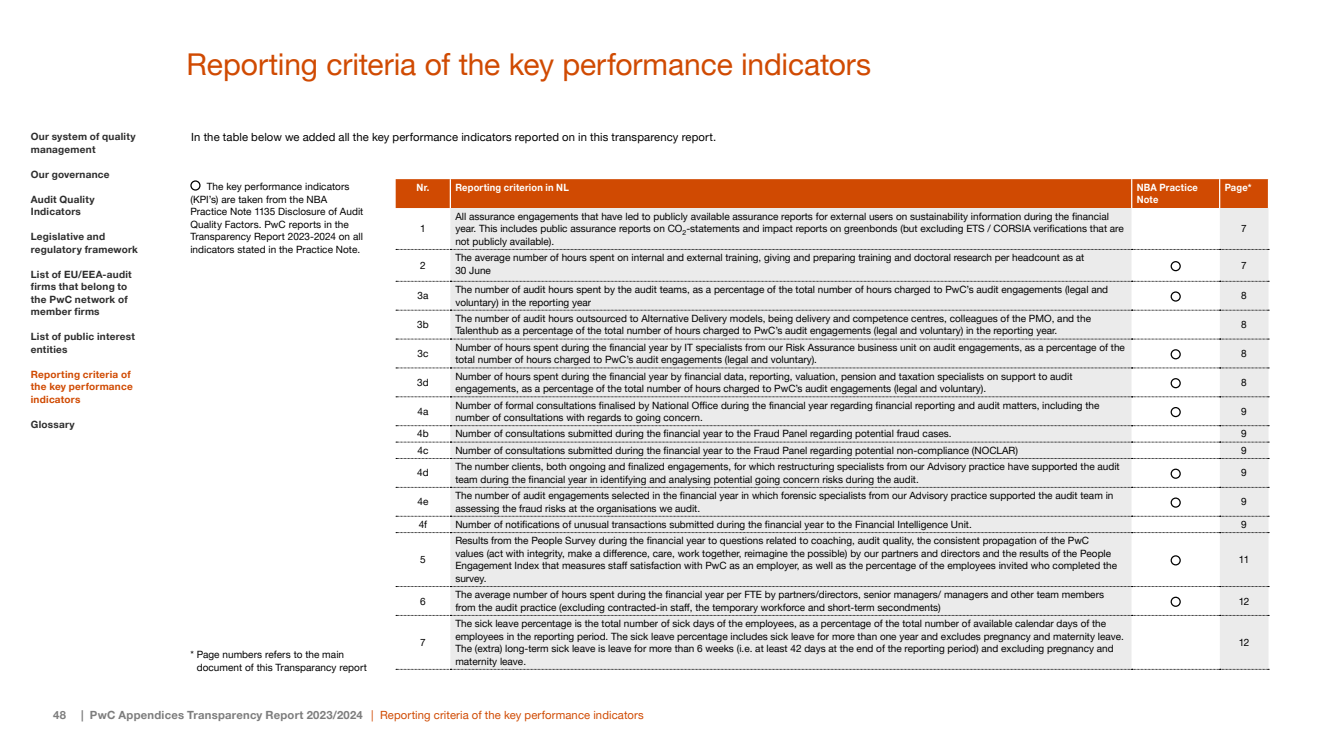
<style>
.page{position:relative;width:1322px;height:745px;background:#fff}
.page>*{position:absolute;margin:0;border:0;box-sizing:border-box;transform-origin:0 0}
.t1{font:30px "Helvetica Neue LT Pro";letter-spacing:-.005em;color:#d04a02}
.t2{font:11.25px "Helvetica Neue LT Pro";letter-spacing:.01em;color:#d04a02}
.t3{font:11.25px "Helvetica Neue LT Pro";letter-spacing:.01em;color:#000}
.t4{font:700 11.25px "Helvetica Neue LT Pro";color:#7d7d7d}
.t5{font:10px/12.5px "Helvetica Neue LT Pro";color:#000}
.t6{font:700 10px/12.5px "Helvetica Neue LT Pro";letter-spacing:.025em;color:#2d2d2d}
.t7{font:700 10px/12.5px "Helvetica Neue LT Pro";letter-spacing:.025em;color:#d04a02}
.t8{font:700 10px/12.5px "Helvetica Neue LT Pro";letter-spacing:.025em;color:#fff;scale:.93 1}
.s1{font-weight:700;color:#7d7d7d}
</style>
<div class="page">
<div style="left:190px;top:180px;width:11px;height:10px;border:1px solid #000;border-radius:50%"></div>
<div style="left:450px;top:208px;width:818px;height:460px;background:#ebebeb"></div>
<svg style="left:1131px;top:208px;width:88px;height:460px"></svg>
<div style="left:396px;top:179px;width:873px;height:29px;background:#d04a02"></div>
<svg style="left:396px;top:249px;width:873px;height:1px"></svg>
<svg style="left:396px;top:281px;width:873px;height:1px"></svg>
<svg style="left:396px;top:309px;width:873px;height:1px"></svg>
<svg style="left:396px;top:338px;width:873px;height:1px"></svg>
<svg style="left:396px;top:367px;width:873px;height:1px"></svg>
<svg style="left:396px;top:396px;width:873px;height:1px"></svg>
<svg style="left:396px;top:425px;width:873px;height:1px"></svg>
<svg style="left:396px;top:441px;width:873px;height:1px"></svg>
<svg style="left:396px;top:458px;width:873px;height:1px"></svg>
<svg style="left:396px;top:486px;width:873px;height:1px"></svg>
<svg style="left:396px;top:515px;width:873px;height:1px"></svg>
<svg style="left:396px;top:532px;width:873px;height:1px"></svg>
<svg style="left:396px;top:586px;width:873px;height:1px"></svg>
<svg style="left:396px;top:614px;width:873px;height:1px"></svg>
<svg style="left:396px;top:668px;width:873px;height:1px"></svg>
<div style="left:1170px;top:261px;width:10px;height:10px;border:1px solid #000;border-radius:50%"></div>
<div style="left:1170px;top:291px;width:10px;height:10px;border:1px solid #000;border-radius:50%"></div>
<div style="left:1170px;top:349px;width:10px;height:10px;border:1px solid #000;border-radius:50%"></div>
<div style="left:1170px;top:378px;width:10px;height:10px;border:1px solid #000;border-radius:50%"></div>
<div style="left:1170px;top:406px;width:10px;height:11px;border:1px solid #000;border-radius:50%"></div>
<div style="left:1170px;top:468px;width:10px;height:10px;border:1px solid #000;border-radius:50%"></div>
<div style="left:1170px;top:497px;width:10px;height:10px;border:1px solid #000;border-radius:50%"></div>
<div style="left:1170px;top:555px;width:10px;height:10px;border:1px solid #000;border-radius:50%"></div>
<div style="left:1170px;top:596px;width:10px;height:10px;border:1px solid #000;border-radius:50%"></div>
<h1 class="t1" style="left:187px;top:46px;width:686px">Reporting criteria of the key performance indicators</h1>
<p class="t6" style="left:31px;top:130px;width:106px">Our system of quality</p>
<p class="t3" style="left:191px;top:129px;width:526px">In the table below we added all the key performance indicators reported on in this transparency report.</p>
<p class="t6" style="left:31px;top:142px;width:66px">management</p>
<p class="t6" style="left:31px;top:167px;width:80px">Our governance</p>
<p class="t6" style="left:31px;top:192px;width:65px">Audit Quality<br>Indicators</p>
<p class="t6" style="left:31px;top:230px;width:109px">Legislative and regulatory framework</p>
<p class="t6" style="left:31px;top:267px;width:102px">List of EU/EEA-audit firms that belong to the PwC network of member firms</p>
<p class="t6" style="left:31px;top:330px;width:106px">List of public interest entities</p>
<p class="t7" style="left:31px;top:367px;width:103px">Reporting criteria of the key performance indicators</p>
<p class="t6" style="left:31px;top:417px;width:45px">Glossary</p>
<p class="t5" style="left:190px;top:180px;width:175px;text-indent:16px">The key performance indicators (KPI’s) are taken from the NBA Practice Note 1135 Disclosure of Audit Quality Factors. PwC reports in the Transparency Report 2023-2024 on all indicators stated in the Practice Note.</p>
<p class="t8" style="left:416px;top:181px;width:15px">Nr.</p>
<p class="t8" style="left:455px;top:181px;width:124px">Reporting criterion in NL</p>
<p class="t8" style="left:1136px;top:181px;width:67px">NBA Practice<br>Note</p>
<p class="t8" style="left:1224px;top:181px;width:30px">Page*</p>
<p class="t5" style="left:420px;top:222px;width:7px">1</p>
<p class="t5" style="left:455px;top:209px;width:670px">All assurance engagements that have led to publicly available assurance reports for external users on sustainability information during the financial year. This includes public assurance reports on CO<sub>2</sub>-statements and impact reports on greenbonds (but excluding ETS / CORSIA verifications that are not publicly available).</p>
<p class="t5" style="left:1241px;top:222px;width:7px">7</p>
<p class="t5" style="left:420px;top:259px;width:7px">2</p>
<p class="t5" style="left:455px;top:251px;width:630px">The average number of hours spent on internal and external training, giving and preparing training and doctoral research per headcount as at<br>30 June</p>
<p class="t5" style="left:1241px;top:259px;width:7px">7</p>
<p class="t5" style="left:417px;top:289px;width:12px">3a</p>
<p class="t5" style="left:455px;top:283px;width:654px">The number of audit hours spent by the audit teams, as a percentage of the total number of hours charged to PwC’s audit engagements (legal and voluntary) in the reporting year</p>
<p class="t5" style="left:1241px;top:289px;width:7px">8</p>
<p class="t5" style="left:417px;top:318px;width:13px">3b</p>
<p class="t5" style="left:455px;top:311px;width:637px">The number of audit hours outsourced to Alternative Delivery models, being delivery and competence centres, colleagues of the PMO, and the<br>Talenthub as a percentage of the total number of hours charged to PwC’s audit engagements (legal and voluntary) in the reporting year.</p>
<p class="t5" style="left:1241px;top:318px;width:7px">8</p>
<p class="t5" style="left:417px;top:347px;width:12px">3c</p>
<p class="t5" style="left:455px;top:340px;width:671px">Number of hours spent during the financial year by IT specialists from our Risk Assurance business unit on audit engagements, as a percentage of the total number of hours charged to PwC’s audit engagements (legal and voluntary).</p>
<p class="t5" style="left:1241px;top:347px;width:7px">8</p>
<p class="t5" style="left:417px;top:375px;width:13px">3d</p>
<p class="t5" style="left:455px;top:369px;width:618px">Number of hours spent during the financial year by financial data, reporting, valuation, pension and taxation specialists on support to audit engagements, as a percentage of the total number of hours charged to PwC’s audit engagements (legal and voluntary).</p>
<p class="t5" style="left:1241px;top:375px;width:7px">8</p>
<p class="t5" style="left:417px;top:404px;width:12px">4a</p>
<p class="t5" style="left:455px;top:398px;width:646px">Number of formal consultations finalised by National Office during the financial year regarding financial reporting and audit matters, including the number of consultations with regards to going concern.</p>
<p class="t5" style="left:1241px;top:404px;width:7px">9</p>
<p class="t5" style="left:417px;top:427px;width:13px">4b</p>
<p class="t5" style="left:455px;top:427px;width:498px">Number of consultations submitted during the financial year to the Fraud Panel regarding potential fraud cases.</p>
<p class="t5" style="left:1241px;top:427px;width:7px">9</p>
<p class="t5" style="left:417px;top:443px;width:12px">4c</p>
<p class="t5" style="left:455px;top:443px;width:564px">Number of consultations submitted during the financial year to the Fraud Panel regarding potential non-compliance (NOCLAR)</p>
<p class="t5" style="left:1241px;top:443px;width:7px">9</p>
<p class="t5" style="left:417px;top:466px;width:13px">4d</p>
<p class="t5" style="left:455px;top:460px;width:666px">The number clients, both ongoing and finalized engagements, for which restructuring specialists from our Advisory practice have supported the audit team during the financial year in identifying and analysing potential going concern risks during the audit.</p>
<p class="t5" style="left:1241px;top:466px;width:7px">9</p>
<p class="t5" style="left:417px;top:495px;width:12px">4e</p>
<p class="t5" style="left:455px;top:488px;width:659px">The number of audit engagements selected in the financial year in which forensic specialists from our Advisory practice supported the audit team in assessing the fraud risks at the organisations we audit.</p>
<p class="t5" style="left:1241px;top:495px;width:7px">9</p>
<p class="t5" style="left:419px;top:517px;width:10px">4f</p>
<p class="t5" style="left:455px;top:517px;width:518px">Number of notifications of unusual transactions submitted during the financial year to the Financial Intelligence Unit.</p>
<p class="t5" style="left:1241px;top:517px;width:7px">9</p>
<p class="t5" style="left:420px;top:552px;width:7px">5</p>
<p class="t5" style="left:455px;top:534px;width:663px">Results from the People Survey during the financial year to questions related to coaching, audit quality, the consistent propagation of the PwC values (act with integrity, make a difference, care, work together, reimagine the possible) by our partners and directors and the results of the People Engagement Index that measures staff satisfaction with PwC as an employer, as well as the percentage of the employees invited who completed the survey.</p>
<p class="t5" style="left:1239px;top:552px;width:12px">11</p>
<p class="t5" style="left:197px;top:648px;width:172px;text-indent:-6px">* Page numbers refers to the main document of this Transparancy report</p>
<p class="t5" style="left:420px;top:594px;width:7px">6</p>
<p class="t5" style="left:455px;top:588px;width:650px">The average number of hours spent during the financial year per FTE by partners/directors, senior managers/ managers and other team members from the audit practice (excluding contracted-in staff, the temporary workforce and short-term secondments)</p>
<p class="t5" style="left:1238px;top:594px;width:12px">12</p>
<p class="t5" style="left:420px;top:635px;width:7px">7</p>
<p class="t5" style="left:455px;top:616px;width:670px">The sick leave percentage is the total number of sick days of the employees, as a percentage of the total number of available calendar days of the employees in the reporting period. The sick leave percentage includes sick leave for more than one year and excludes pregnancy and maternity leave.<br>The (extra) long-term sick leave is leave for more than 6 weeks (i.e. at least 42 days at the end of the reporting period) and excluding pregnancy and maternity leave.</p>
<p class="t5" style="left:1238px;top:635px;width:12px">12</p>
<p class="t4" style="left:53px;top:708px;width:14px">48</p>
<p class="t2" style="left:81px;top:708px;width:564px"><span class="s1">| PwC Appendices Transparency Report 2023/2024</span> | Reporting criteria of the key performance indicators</p>
</div>
